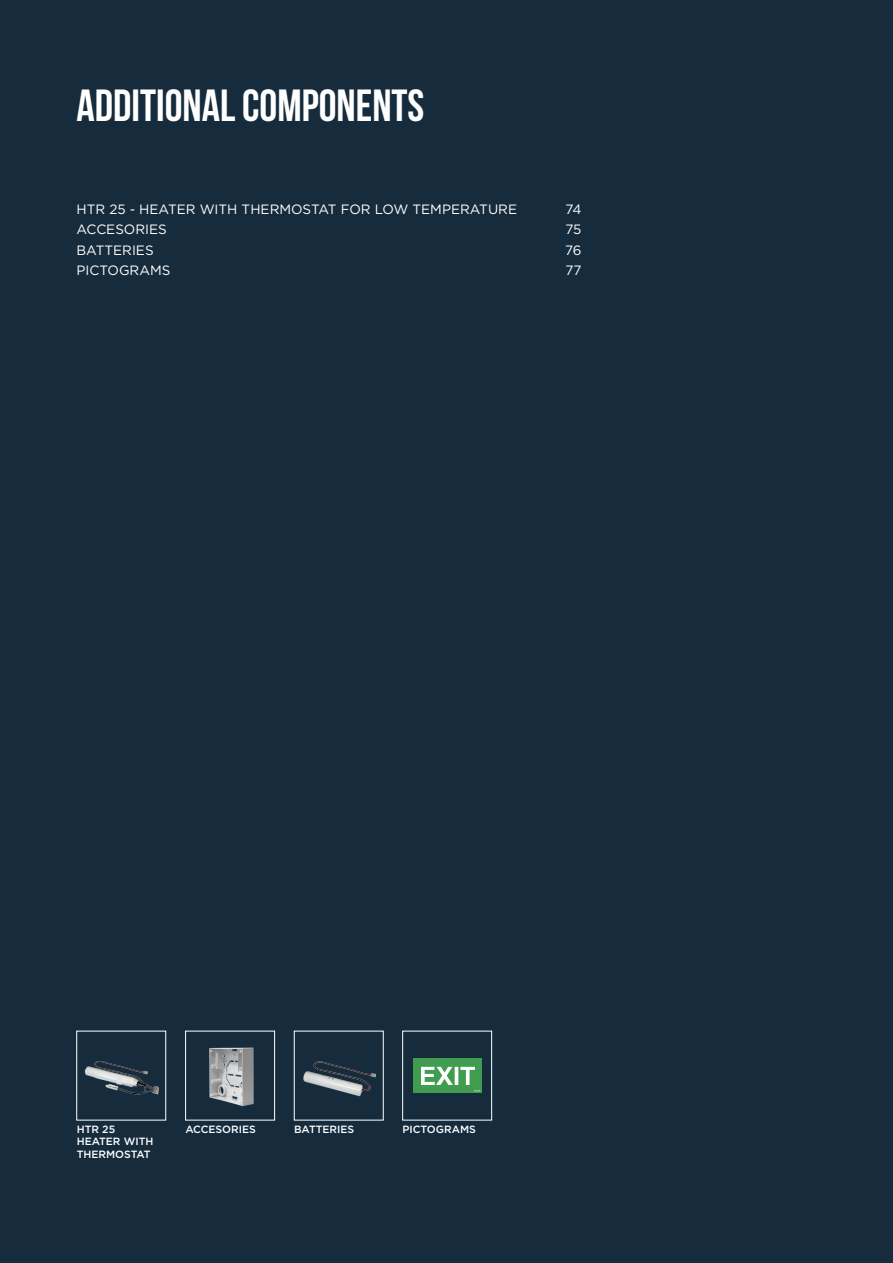
<style>
.page{position:relative;width:893px;height:1263px;background:#162c3d}
.page>*{position:absolute;margin:0;border:0;box-sizing:border-box;transform-origin:0 0}
.t1{font:45px "Bebas Neue";color:#fff}
.t2{font:13.5px "Gotham";color:#fff}
.t3{font:500 10.5px "Gotham";color:#fff}
</style>
<div class="page">
<img style="left:209px;top:1047px;width:45px;height:60px">
<div style="left:185px;top:1031px;width:90px;height:89px;border:1px solid #fff"></div>
<img style="left:303px;top:1061px;width:74px;height:36px">
<div style="left:402px;top:1031px;width:90px;height:89px;border:1px solid #fff"></div>
<img style="left:84px;top:1061px;width:75px;height:34px">
<div style="left:414px;top:1059px;width:68px;height:34px;background:#409d4f"></div>
<svg style="left:421px;top:1067px;width:59px;height:24px"></svg>
<h1 class="t1" style="left:77px;top:81px;width:349px">ADDITIONAL COMPONENTS</h1>
<p class="t2" style="left:77px;top:200px;width:442px">HTR 25 - HEATER WITH THERMOSTAT FOR LOW TEMPERATURE</p>
<p class="t2" style="left:566px;top:200px;width:17px">74</p>
<p class="t2" style="left:77px;top:221px;width:20px">ACCESORIES</p>
<p class="t2" style="left:565px;top:221px;width:17px">75</p>
<p class="t2" style="left:77px;top:241px;width:79px">BATTERIES</p>
<p class="t2" style="left:565px;top:241px;width:18px">76</p>
<p class="t2" style="left:77px;top:262px;width:11px">PICTOGRAMS</p>
<p class="t2" style="left:565px;top:262px;width:18px">77</p>
<p class="t3" style="left:77px;top:1122px;width:9px">HTR</p>
<p class="t3" style="left:102px;top:1122px;width:14px">25</p>
<p class="t3" style="left:185px;top:1122px;width:72px">ACCESORIES</p>
<p class="t3" style="left:294px;top:1122px;width:16px">BATTERIES</p>
<p class="t3" style="left:402px;top:1122px;width:75px">PICTOGRAMS</p>
<p class="t3" style="left:77px;top:1135px;width:9px">HEATER</p>
<p class="t3" style="left:124px;top:1135px;width:19px">WITH</p>
<p class="t3" style="left:77px;top:1147px;width:9px">THERMOSTAT</p>
</div>
